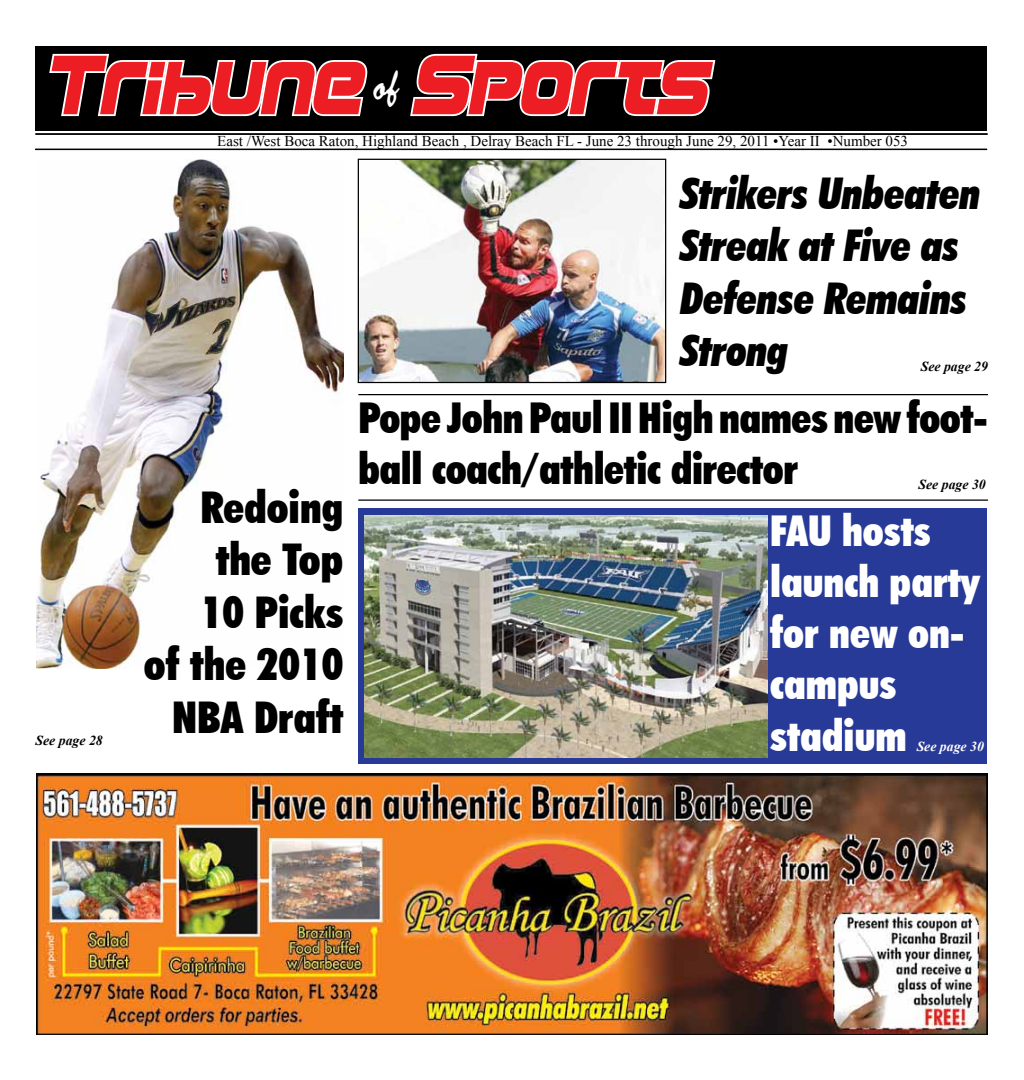
<style>
.page{position:relative;width:1024px;height:1080px;background:#fff}
.page>*{position:absolute;margin:0;border:0;box-sizing:border-box;transform-origin:0 0}
.t1{font:78.75px "D3 Mouldism Round Italic";letter-spacing:.01em;color:#ed1d24;scale:.9 1}
.t2{font:italic 900 condensed 43.75px/52.5px "Futura BT";letter-spacing:-.01em;color:#000}
.t3{font:900 condensed 43.75px/52.5px "Futura BT";color:#000;text-align:right}
.t4{font:900 condensed 42.5px/51px "Futura BT";letter-spacing:-.01em;color:#000}
.t5{font:900 condensed 42.5px/51.2px "Futura BT";color:#fff}
.t6{font:15px "Times New Roman";color:#000}
.t7{font:italic 700 13.75px "Times New Roman";color:#000}
.t8{font:italic 700 13.75px "Times New Roman";color:#fff}
</style>
<div class="page">
<div style="left:358px;top:508px;width:629px;height:256px;background:#283a97"></div>
<div style="left:36px;top:46px;width:951px;height:85px;background:#000"></div>
<hr style="left:35px;top:134px;width:952px;height:1px;background:#000">
<hr style="left:35px;top:149px;width:952px;height:1px;background:#000">
<img style="left:36px;top:773px;width:952px;height:262px">
<img style="left:364px;top:515px;width:404px;height:243px">
<img style="left:360px;top:161px;width:304px;height:220px">
<div style="left:358px;top:159px;width:308px;height:224px;border:1px solid #000"></div>
<img style="left:36px;top:159px;width:307px;height:509px">
<hr style="left:358px;top:394px;width:630px;height:1px;background:#000">
<hr style="left:358px;top:499px;width:630px;height:2px;background:#000">
<svg style="left:49px;top:53px;width:667px;height:64px"></svg>
<h1 class="t1" style="left:44px;top:45px;width:738px">Tribune Sports</h1>
<p class="t6" style="left:217px;top:131px;width:692px">East /West Boca Raton, Highland Beach , Delray Beach FL - June 23 through June 29, 2011 •Year II •Number 053</p>
<p class="t7" style="left:36px;top:730px;width:69px">See page 28</p>
<h2 class="t3" style="left:144px;top:481px;width:201px">Redoing the Top<br>10 Picks<br>of the 2010<br>NBA Draft</h2>
<h2 class="t2" style="left:681px;top:167px;width:302px">Strikers Unbeaten<br>Streak at Five as<br>Defense Remains<br>Strong</h2>
<p class="t7" style="left:921px;top:357px;width:69px">See page 29</p>
<h3 class="t4" style="left:358px;top:392px;width:631px">Pope John Paul II High names new foot&shy;ball coach/athletic director</h3>
<p class="t7" style="left:918px;top:475px;width:69px">See page 30</p>
<h3 class="t5" style="left:770px;top:505px;width:211px">FAU hosts launch party for new on&shy;campus stadium</h3>
<p class="t8" style="left:916px;top:737px;width:69px">See page 30</p>
</div>
